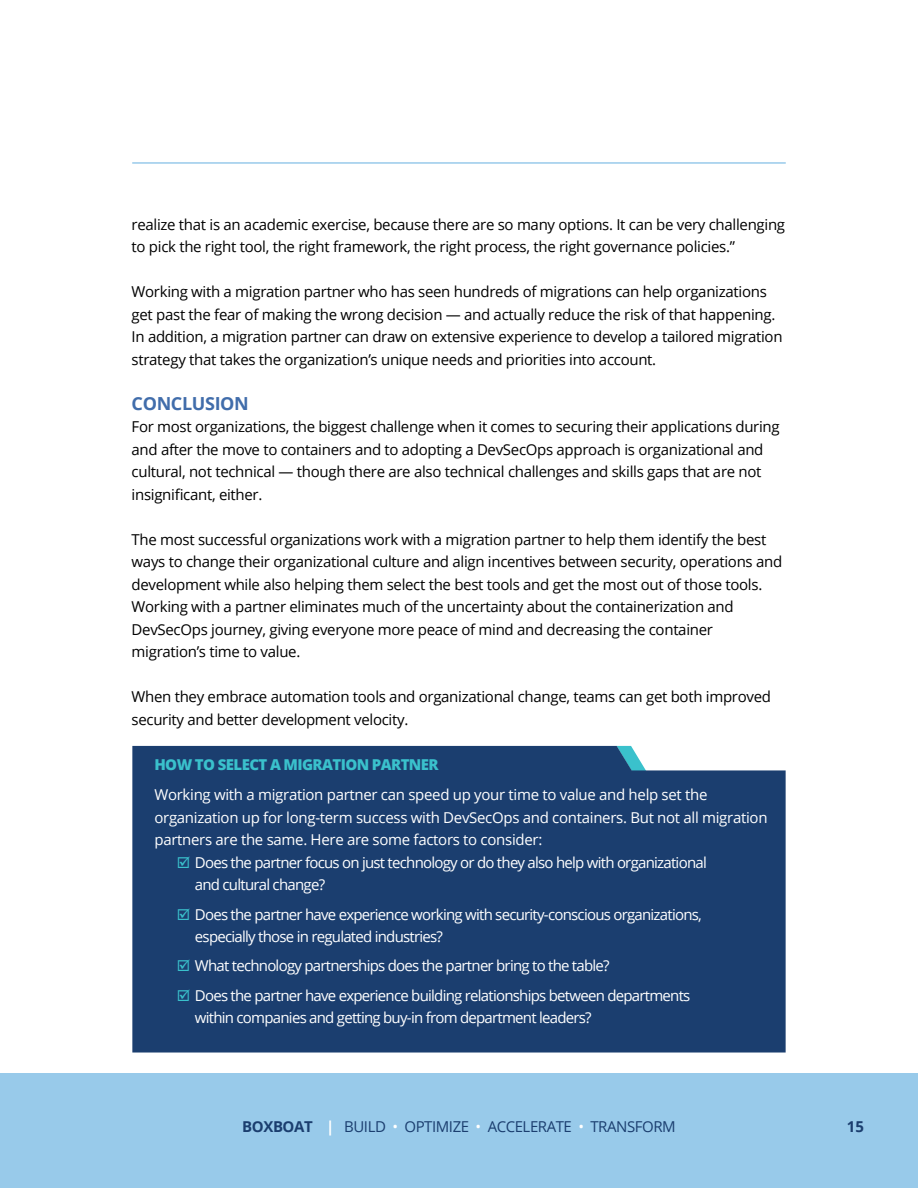
<style>
.page{position:relative;width:918px;height:1188px;background:#fff}
.page>*{position:absolute;margin:0;border:0;box-sizing:border-box;transform-origin:0 0}
.t1{font:700 18px "Open Sans";letter-spacing:-.02em;color:#416dab}
.t2{font:15px/22.5px "Open Sans";letter-spacing:-.02em;color:#000}
.t3{font:15px/22.5px "Open Sans";letter-spacing:-.05em;color:#fff}
.t4{font:15px/22.5px "Open Sans";letter-spacing:-.02em;color:#fff}
.t5{font:15px "Open Sans";letter-spacing:-.03em;color:#1b3e6f}
.t6{font:800 15px "Open Sans";letter-spacing:-.04em;color:#3ac1cc}
.t7{font:700 15px "Open Sans";color:#1b3e6f}
.s1{color:#3ac1cc}
.s2{font-weight:700}
.s3{font-weight:700;color:#fff}
.s4{color:#fff}
</style>
<div class="page">
<div style="left:0;top:1074px;width:918px;height:114px;background:#98caea"></div>
<hr style="left:132px;top:162px;width:654px;height:2px;background:#98caea">
<div style="left:132px;top:746px;width:654px;height:307px;background:#1b3e6f"></div>
<p class="t2" style="left:132px;top:213px;width:655px">realize that is an academic exercise, because there are so many options. It can be very challenging to pick the right tool, the right framework, the right process, the right governance policies.”</p>
<p class="t2" style="left:132px;top:280px;width:652px">Working with a migration partner who has seen hundreds of migrations can help organizations get past the fear of making the wrong decision — and actually reduce the risk of that happening.<br>In addition, a migration partner can draw on extensive experience to develop a tailored migration strategy that takes the organization’s unique needs and priorities into account.</p>
<p class="t1" style="left:132px;top:390px;width:119px">CONCLUSION</p>
<p class="t2" style="left:132px;top:415px;width:650px">For most organizations, the biggest challenge when it comes to securing their applications during and after the move to containers and to adopting a DevSecOps approach is organizational and cultural, not technical — though there are also technical challenges and skills gaps that are not insignificant, either.</p>
<p class="t2" style="left:132px;top:528px;width:652px">The most successful organizations work with a migration partner to help them identify the best ways to change their organizational culture and align incentives between security, operations and development while also helping them select the best tools and get the most out of those tools.<br>Working with a partner eliminates much of the uncertainty about the containerization and DevSecOps journey, giving everyone more peace of mind and decreasing the container migration’s time to value.</p>
<p class="t2" style="left:132px;top:685px;width:641px">When they embrace automation tools and organizational change, teams can get both improved security and better development velocity.</p>
<p class="t6" style="left:154px;top:753px;width:286px">HOW TO SELECT A MIGRATION PARTNER</p>
<p class="t4" style="left:154px;top:783px;width:615px">Working with a migration partner can speed up your time to value and help set the organization up for long-term success with DevSecOps and containers. But not all migration partners are the same. Here are some factors to consider:</p>
<p class="t3" style="left:195px;top:851px;width:513px;text-indent:-18px"><span class="s1">☑</span> Does the partner focus on just technology or do they also help with organizational and cultural change?</p>
<p class="t3" style="left:195px;top:903px;width:509px;text-indent:-18px"><span class="s1">☑</span> Does the partner have experience working with security-conscious organizations, especially those in regulated industries?</p>
<p class="t3" style="left:177px;top:954px;width:434px"><span class="s1">☑</span> What technology partnerships does the partner bring to the table?</p>
<p class="t3" style="left:195px;top:984px;width:497px;text-indent:-18px"><span class="s1">☑</span> Does the partner have experience building relationships between departments within companies and getting buy-in from department leaders?</p>
<p class="t5" style="left:242px;top:1117px;width:435px"><span class="s2">BOXBOAT</span> <span class="s3">|</span> BUILD <span class="s4">•</span> OPTIMIZE <span class="s4">•</span> ACCELERATE <span class="s4">•</span> TRANSFORM</p>
<p class="t7" style="left:847px;top:1116px;width:19px">15</p>
</div>
